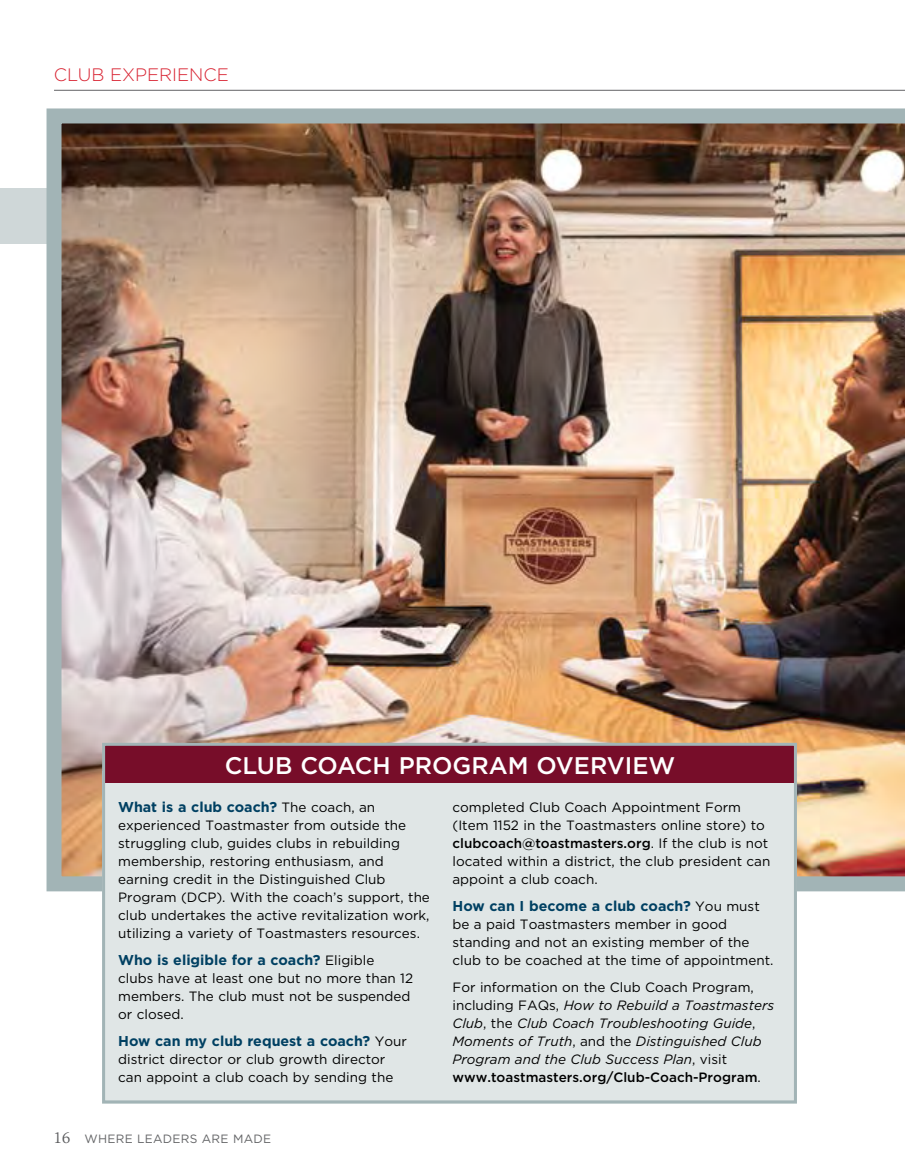
<style>
.page{position:relative;width:905px;height:1175px;background:#fff}
.page>*{position:absolute;margin:0;border:0;box-sizing:border-box;transform-origin:0 0}
.t1{font:500 24px "Gotham";color:#fff}
.t2{font:300 18px "Gotham";color:#d82231}
.t3{font:700 14.25px "Gotham";color:#004062}
.t4{font:13.5px/18px "Gotham";color:#000}
.t5{font:italic 13.5px/18px "Gotham";color:#000}
.t6{font:12px "Gotham";letter-spacing:.02em;color:#636466}
.s1{font-weight:500}
.s2{font-weight:400;font-size:13.5px;color:#000}
.s3{font-style:normal}
.s4{font-weight:500;font-style:normal}
.s5{font-family:"Warnock Pro";font-weight:300;font-size:16.5px;color:#58595b}
</style>
<div class="page">
<div style="left:0;top:188px;width:904px;height:55px;background:#cfd7d8"></div>
<hr style="left:54px;top:90px;width:850px;height:1px;background:#636466">
<img style="left:46px;top:108px;width:858px;height:783px">
<div style="left:102px;top:770px;width:694px;height:333px;background:#e0e6e6"></div>
<div style="left:104px;top:744px;width:691px;height:39px;background:#770d29"></div>
<div style="left:102px;top:742px;width:694px;height:361px;border:3px solid #a2b4b6"></div>
<h2 class="t2" style="left:54px;top:63px;width:176px">CLUB EXPERIENCE</h2>
<h1 class="t1" style="left:225px;top:749px;width:452px">CLUB COACH PROGRAM OVERVIEW</h1>
<p class="t4" style="left:452px;top:797px;width:319px">completed Club Coach Appointment Form (Item 1152 in the Toastmasters online store) to <span class="s1">clubcoach@toastmasters.org</span>. If the club is not located within a district, the club president can appoint a club coach.</p>
<p class="t3" style="left:452px;top:896px;width:309px">How can I become a club coach? <span class="s2">You must</span></p>
<p class="t4" style="left:452px;top:914px;width:322px">be a paid Toastmasters member in good standing and not an existing member of the club to be coached at the time of appointment.</p>
<p class="t5" style="left:452px;top:977px;width:323px"><span class="s3">For information on the Club Coach Program, including FAQs,</span> How to Rebuild a Toastmasters Club<span class="s3">, the</span> Club Coach Troubleshooting Guide<span class="s3">, </span>Moments of Truth<span class="s3">, and the</span> Distinguished Club Program and the Club Success Plan<span class="s3">, visit </span><span class="s4">www.toastmasters.org/Club-Coach-Program</span><span class="s3">.</span></p>
<p class="t3" style="left:118px;top:797px;width:258px">What is a club coach? <span class="s2">The coach, an</span></p>
<p class="t4" style="left:118px;top:816px;width:313px">experienced Toastmaster from outside the struggling club, guides clubs in rebuilding membership, restoring enthusiasm, and earning credit in the Distinguished Club Program (DCP). With the coach’s support, the club undertakes the active revitalization work, utilizing a variety of Toastmasters resources.</p>
<p class="t3" style="left:118px;top:950px;width:258px">Who is eligible for a coach? <span class="s2">Eligible</span></p>
<p class="t4" style="left:118px;top:969px;width:296px">clubs have at least one but no more than 12 members. The club must not be suspended or closed.</p>
<p class="t3" style="left:118px;top:1031px;width:290px">How can my club request a coach? <span class="s2">Your</span></p>
<p class="t4" style="left:118px;top:1050px;width:276px">district director or club growth director can appoint a club coach by sending the</p>
<p class="t6" style="left:54px;top:1131px;width:219px"><span class="s5">16</span> WHERE LEADERS ARE MADE</p>
</div>
